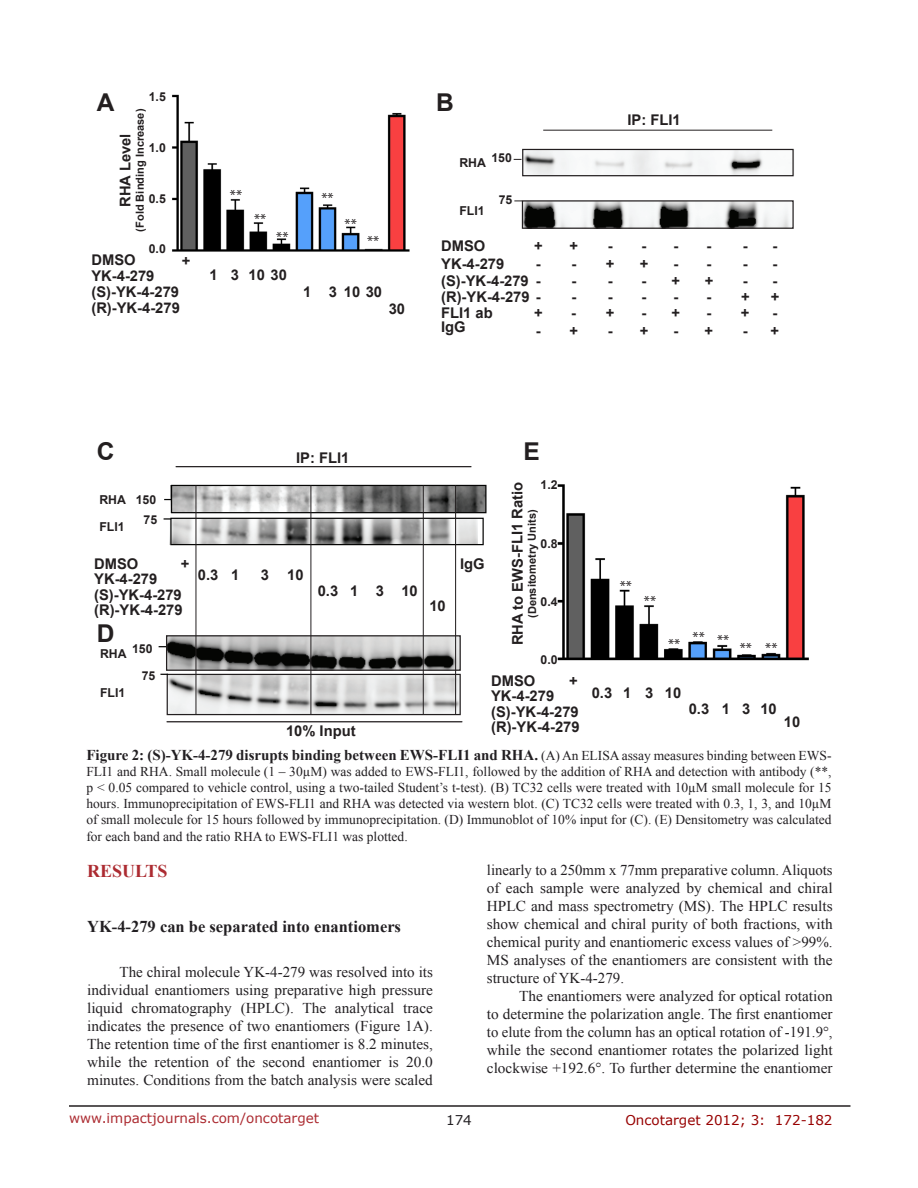
<style>
.page{position:relative;width:918px;height:1188px;background:#fff}
.page>*{position:absolute;margin:0;border:0;box-sizing:border-box;transform-origin:0 0}
.t1{font:700 24.6px "Arial";color:#231f20}
.Heading{font:700 18px "Times New Roman";color:#ac2b31}
.SubHeading{font:700 16.5px "Times New Roman";color:#221f22}
.BodyText{font:15px/18px "Times New Roman";color:#221f22;text-align:justify}
.FigureText{font:700 15px "Times New Roman";color:#221f22}
.t2{font:700 14.7px/15.6px "Arial";color:#231f20}
.t3{font:14.7px "Myriad Pro";color:#231f20}
.FigureText-2{font:13.5px/16.2px "Times New Roman";color:#221f22;text-align:justify}
.t4{font:13.5px "Verdana";color:#ac2b31}
.t5{font:13.5px "Verdana";color:#970000}
.t6{font:13.5px "Verdana";color:#221f22}
.t7{font:700 12.3px "Arial";color:#231f20}
.t8{font:700 11.1px "Arial";color:#231f20}
.s1{font-weight:400;font-size:13.5px}
</style>
<div class="page">
<hr style="left:69px;top:1105px;width:781px;height:2px;background:#231f20">
<img style="left:557px;top:484px;width:252px;height:177px">
<img style="left:172px;top:94px;width:238px;height:158px">
<img style="left:524px;top:202px;width:266px;height:25px">
<img style="left:524px;top:151px;width:239px;height:23px">
<hr style="left:543px;top:130px;width:229px;height:1px;background:#231f20">
<div style="left:522px;top:149px;width:272px;height:27px;border:1px solid #231f20"></div>
<div style="left:522px;top:200px;width:272px;height:29px;border:1px solid #231f20"></div>
<img style="left:173px;top:487px;width:312px;height:24px">
<hr style="left:176px;top:466px;width:295px;height:1px;background:#231f20">
<img style="left:172px;top:520px;width:305px;height:23px">
<img style="left:168px;top:637px;width:291px;height:32px">
<img style="left:169px;top:676px;width:290px;height:37px">
<div style="left:166px;top:635px;width:295px;height:36px;border:1px solid #231f20"></div>
<div style="left:167px;top:674px;width:294px;height:41px;border:1px solid #231f20"></div>
<hr style="left:167px;top:721px;width:295px;height:1px;background:#231f20">
<div style="left:170px;top:518px;width:314px;height:27px;border:1px solid #050504"></div>
<div style="left:171px;top:485px;width:316px;height:28px;border:1px solid #050504"></div>
<svg style="left:164px;top:518px;width:7px;height:2px"></svg>
<hr style="left:311px;top:485px;width:1px;height:230px;background:#231f20">
<hr style="left:196px;top:485px;width:1px;height:230px;background:#231f20">
<hr style="left:423px;top:485px;width:1px;height:230px;background:#231f20">
<hr style="left:455px;top:485px;width:1px;height:230px;background:#231f20">
<p class="t7" style="left:149px;top:90px;width:19px">1.5</p>
<p class="t1" style="left:97px;top:88px;width:19px">A</p>
<p class="t8" style="left:134px;top:232px;width:124px;rotate:-90deg">(Fold Binding Increase)</p>
<p class="t2" style="left:118px;top:207px;width:75px;rotate:-90deg">RHA Level</p>
<p class="t7" style="left:149px;top:141px;width:19px">1.0</p>
<p class="t7" style="left:149px;top:191px;width:19px">0.5</p>
<p class="t7" style="left:149px;top:242px;width:19px">0.0</p>
<p class="t2" style="left:91px;top:252px;width:90px">DMSO<br>YK-4-279 (S)-YK-4-279 (R)-YK-4-279</p>
<p class="t2" style="left:182px;top:253px;width:10px">+</p>
<p class="t3" style="left:230px;top:186px;width:14px">**</p>
<p class="t3" style="left:321px;top:189px;width:14px">**</p>
<p class="t3" style="left:254px;top:210px;width:14px">**</p>
<p class="t3" style="left:345px;top:215px;width:14px">**</p>
<p class="t3" style="left:276px;top:228px;width:14px">**</p>
<p class="t3" style="left:367px;top:232px;width:14px">**</p>
<p class="t2" style="left:210px;top:267px;width:79px">1 3 1030</p>
<p class="t2" style="left:303px;top:284px;width:80px">1 31030</p>
<p class="t2" style="left:389px;top:301px;width:18px">30</p>
<p class="t1" style="left:436px;top:88px;width:19px">B</p>
<p class="t7" style="left:491px;top:151px;width:22px">150</p>
<p class="t7" style="left:499px;top:193px;width:15px">75</p>
<p class="t7" style="left:459px;top:156px;width:28px">RHA</p>
<p class="t7" style="left:459px;top:203px;width:27px">FLI1</p>
<p class="t2" style="left:627px;top:112px;width:55px">IP: FLI1</p>
<p class="t2" style="left:441px;top:238px;width:46px">DMSO</p>
<p class="t2" style="left:534px;top:238px;width:10px">+</p>
<p class="t2" style="left:570px;top:238px;width:10px">+</p>
<p class="t2" style="left:608px;top:238px;width:40px">- -</p>
<p class="t2" style="left:674px;top:238px;width:39px">- -</p>
<p class="t2" style="left:743px;top:238px;width:36px">- -</p>
<p class="t2" style="left:441px;top:256px;width:65px">YK-4-279</p>
<p class="t2" style="left:536px;top:256px;width:42px">- -</p>
<p class="t2" style="left:606px;top:256px;width:10px">+</p>
<p class="t2" style="left:640px;top:256px;width:10px">+</p>
<p class="t2" style="left:674px;top:256px;width:39px">- -</p>
<p class="t2" style="left:743px;top:256px;width:36px">- -</p>
<p class="t2" style="left:441px;top:273px;width:101px">(S)-YK-4-279 -</p>
<p class="t2" style="left:571px;top:273px;width:43px">- -</p>
<p class="t2" style="left:642px;top:273px;width:40px">- +</p>
<p class="t2" style="left:705px;top:273px;width:10px">+</p>
<p class="t2" style="left:743px;top:273px;width:36px">- -</p>
<p class="t2" style="left:441px;top:289px;width:101px">(R)-YK-4-279 -</p>
<p class="t2" style="left:571px;top:289px;width:43px">- -</p>
<p class="t2" style="left:642px;top:289px;width:38px">- -</p>
<p class="t2" style="left:707px;top:289px;width:45px">- +</p>
<p class="t2" style="left:771px;top:289px;width:10px">+</p>
<p class="t2" style="left:441px;top:305px;width:53px">FLI1 ab</p>
<p class="t2" style="left:534px;top:305px;width:10px">+</p>
<p class="t2" style="left:571px;top:305px;width:45px">- +</p>
<p class="t2" style="left:642px;top:305px;width:40px">- +</p>
<p class="t2" style="left:706px;top:305px;width:45px">- +</p>
<p class="t2" style="left:772px;top:305px;width:6px">-</p>
<p class="t2" style="left:441px;top:319px;width:26px">IgG</p>
<p class="t2" style="left:536px;top:323px;width:44px">- +</p>
<p class="t2" style="left:608px;top:323px;width:42px">- +</p>
<p class="t2" style="left:673px;top:323px;width:41px">- +</p>
<p class="t2" style="left:743px;top:323px;width:38px">- +</p>
<p class="t1" style="left:97px;top:438px;width:19px">C</p>
<p class="t7" style="left:99px;top:493px;width:28px">RHA</p>
<p class="t7" style="left:99px;top:520px;width:27px">FLI1</p>
<p class="t7" style="left:136px;top:492px;width:22px">150</p>
<p class="t7" style="left:144px;top:513px;width:15px">75</p>
<p class="t2" style="left:296px;top:450px;width:55px">IP: FLI1</p>
<p class="t2" style="left:94px;top:556px;width:90px">DMSO<br>YK-4-279 (S)-YK-4-279 (R)-YK-4-279</p>
<p class="t2" style="left:198px;top:567px;width:43px">0.3 1</p>
<p class="t2" style="left:261px;top:567px;width:44px">3 10</p>
<p class="t2" style="left:181px;top:556px;width:10px">+</p>
<p class="t1" style="left:97px;top:619px;width:19px">D</p>
<p class="t7" style="left:132px;top:642px;width:22px">150</p>
<p class="t7" style="left:100px;top:646px;width:28px">RHA</p>
<p class="t7" style="left:100px;top:686px;width:27px">FLI1</p>
<p class="t7" style="left:142px;top:668px;width:15px">75</p>
<p class="t2" style="left:318px;top:583px;width:101px">0.3 1 3 10</p>
<p class="t2" style="left:286px;top:723px;width:71px">10% Input</p>
<p class="t2" style="left:429px;top:598px;width:18px">10</p>
<p class="t2" style="left:460px;top:556px;width:26px">IgG</p>
<p class="t1" style="left:523px;top:438px;width:18px">E</p>
<p class="t7" style="left:541px;top:478px;width:19px">1.2</p>
<p class="t2" style="left:510px;top:645px;width:165px;rotate:-90deg">RHA to EWS-FLI1 Ratio</p>
<p class="t8" style="left:526px;top:618px;width:110px;rotate:-90deg">(Densitometry Units)</p>
<p class="t7" style="left:541px;top:536px;width:19px">0.8</p>
<p class="t7" style="left:541px;top:595px;width:19px">0.4</p>
<p class="t7" style="left:541px;top:653px;width:19px">0.0</p>
<p class="t2" style="left:491px;top:673px;width:90px">DMSO<br>YK-4-279 (S)-YK-4-279 (R)-YK-4-279</p>
<p class="t2" style="left:569px;top:673px;width:10px">+</p>
<p class="t3" style="left:620px;top:577px;width:14px">**</p>
<p class="t3" style="left:644px;top:592px;width:14px">**</p>
<p class="t3" style="left:668px;top:631px;width:63px">** ** **</p>
<p class="t3" style="left:740px;top:639px;width:39px">** **</p>
<p class="t2" style="left:592px;top:685px;width:91px">0.3 1 3 10</p>
<p class="t2" style="left:689px;top:701px;width:89px">0.3 1 3 10</p>
<p class="t2" style="left:784px;top:714px;width:18px">10</p>
<p class="FigureText" style="left:86px;top:744px;width:747px">Figure 2: (S)-YK-4-279 disrupts binding between EWS-FLI1 and RHA. <span class="s1">(A) An ELISA assay measures binding between EWS-</span></p>
<p class="FigureText-2" style="left:86px;top:763px;width:747px">FLI1 and RHA. Small molecule (1 – 30µM) was added to EWS-FLI1, followed by the addition of RHA and detection with antibody (**, p &lt; 0.05 compared to vehicle control, using a two-tailed Student’s t-test). (B) TC32 cells were treated with 10µM small molecule for 15 hours. Immunoprecipitation of EWS-FLI1 and RHA was detected via western blot. (C) TC32 cells were treated with 0.3, 1, 3, and 10µM of small molecule for 15 hours followed by immunoprecipitation. (D) Immunoblot of 10% input for (C). (E) Densitometry was calculated for each band and the ratio RHA to EWS-FLI1 was plotted.</p>
<p class="Heading" style="left:87px;top:858px;width:82px">RESULTS</p>
<p class="SubHeading" style="left:87px;top:915px;width:315px">YK-4-279 can be separated into enantiomers</p>
<p class="BodyText" style="left:87px;top:963px;width:347px;text-indent:32px">The chiral molecule YK-4-279 was resolved into its individual enantiomers using preparative high pressure liquid chromatography (HPLC). The analytical trace indicates the presence of two enantiomers (Figure 1A).<br>The retention time of the first enantiomer is 8.2 minutes, while the retention of the second enantiomer is 20.0 minutes. Conditions from the batch analysis were scaled</p>
<p class="BodyText" style="left:487px;top:860px;width:347px">linearly to a 250mm x 77mm preparative column. Aliquots of each sample were analyzed by chemical and chiral HPLC and mass spectrometry (MS). The HPLC results show chemical and chiral purity of both fractions, with chemical purity and enantiomeric excess values of &gt;99%.<br>MS analyses of the enantiomers are consistent with the structure of YK-4-279.</p>
<p class="BodyText" style="left:487px;top:986px;width:347px;text-indent:32px">The enantiomers were analyzed for optical rotation to determine the polarization angle. The first enantiomer to elute from the column has an optical rotation of -191.9°, while the second enantiomer rotates the polarized light clockwise +192.6°. To further determine the enantiomer</p>
<p class="t4" style="left:69px;top:1109px;width:252px">www.impactjournals.com/oncotarget</p>
<p class="t6" style="left:446px;top:1111px;width:27px">174</p>
<p class="t5" style="left:625px;top:1111px;width:209px">Oncotarget 2012; 3: 172-182</p>
</div>
